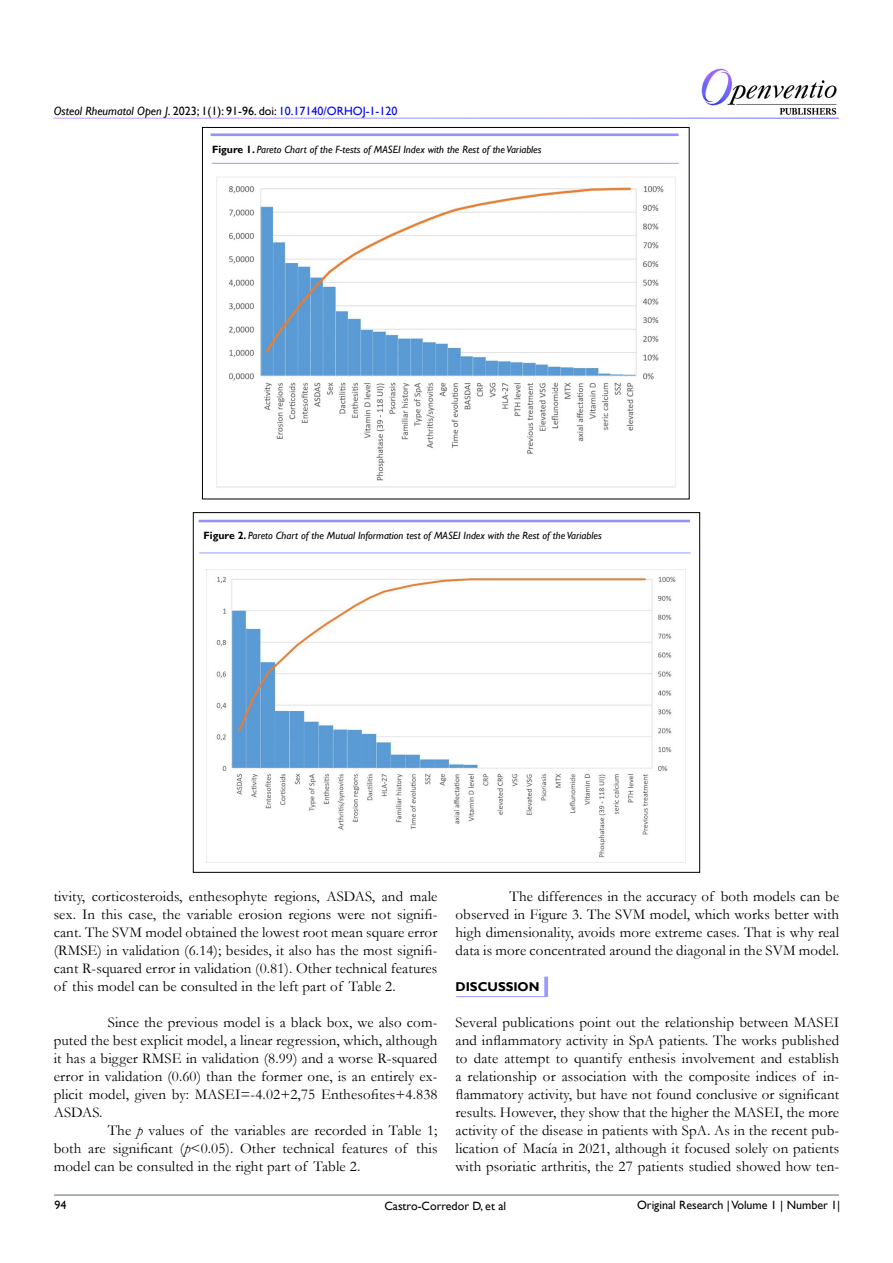
<style>
.page{position:relative;width:893px;height:1263px;background:#fff}
.page>*{position:absolute;margin:0;border:0;box-sizing:border-box;transform-origin:0 0}
.t1{font:15px/18px "Garamond";letter-spacing:.01em;color:#000;text-align:justify}
.t2{font:700 12.75px "Gill Sans";color:#000}
.t3{font:12px "Gill Sans";color:#000}
.t4{font:italic 10.5px "Gill Sans";color:#000}
.s1{font-style:italic}
.s2{color:#0000fa}
.s3{font-weight:700;font-style:normal}
</style>
<div class="page">
<img style="left:701px;top:68px;width:136px;height:46px">
<hr style="left:54px;top:1195px;width:785px;height:1px;background:#597068">
<img style="left:217px;top:176px;width:459px;height:312px">
<div style="left:197px;top:122px;width:493px;height:15px;background:#f6f1f3;opacity:.75"></div>
<hr style="left:212px;top:163px;width:467px;height:1px;background:#99f">
<img style="left:206px;top:569px;width:479px;height:293px">
<div style="left:185px;top:509px;width:518px;height:15px;background:#f6f1f3;opacity:.75"></div>
<hr style="left:199px;top:553px;width:491px;height:1px;background:#99f">
<hr style="left:456px;top:996px;width:92px;height:1px;background:#99f">
<svg style="left:544px;top:976px;width:4px;height:20px"></svg>
<p class="t3" style="left:54px;top:104px;width:345px"><span class="s1">Osteol Rheumatol Open J</span>. 2023; 1(1): 91-96. doi: <span class="s2">10.17140/ORHOJ-1-120</span></p>
<p class="t4" style="left:212px;top:143px;width:331px"><span class="s3">Figure 1.</span> Pareto Chart of the F-tests of MASEI Index with the Rest of the Variables</p>
<p class="t4" style="left:204px;top:530px;width:400px"><span class="s3">Figure 2.</span> Pareto Chart of the Mutual Information test of MASEI Index with the Rest of the Variables</p>
<p class="t1" style="left:54px;top:887px;width:385px">tivity, corticosteroids, enthesophyte regions, ASDAS, and male sex. In this case, the variable erosion regions were not signifi&shy;cant. The SVM model obtained the lowest root mean square error (RMSE) in validation (6.14); besides, it also has the most signifi&shy;cant R-squared error in validation (0.81). Other technical features of this model can be consulted in the left part of Table 2.</p>
<p class="t1" style="left:54px;top:1013px;width:385px;text-indent:54px">Since the previous model is a black box, we also com&shy;puted the best explicit model, a linear regression, which, although it has a bigger RMSE in validation (8.99) and a worse R-squared error in validation (0.60) than the former one, is an entirely ex&shy;plicit model, given by: MASEI=-4.02+2,75 Enthesofites+4.838<br>ASDAS.</p>
<p class="t1" style="left:54px;top:1121px;width:385px;text-indent:54px">The <span class="s1">p</span> values of the variables are recorded in Table 1; both are significant (<span class="s1">p</span>&lt;0.05). Other technical features of this model can be consulted in the right part of Table 2.</p>
<p class="t1" style="left:455px;top:887px;width:385px;text-indent:54px">The differences in the accuracy of both models can be observed in Figure 3. The SVM model, which works better with high dimensionality, avoids more extreme cases. That is why real data is more concentrated around the diagonal in the SVM model.</p>
<p class="t2" style="left:455px;top:979px;width:86px">DISCUSSION</p>
<p class="t1" style="left:455px;top:1013px;width:385px">Several publications point out the relationship between MASEI and inflammatory activity in SpA patients. The works published to date attempt to quantify enthesis involvement and establish a relationship or association with the composite indices of in&shy;flammatory activity, but have not found conclusive or significant results. However, they show that the higher the MASEI, the more activity of the disease in patients with SpA. As in the recent pub&shy;lication of Macía in 2021, although it focused solely on patients with psoriatic arthritis, the 27 patients studied showed how ten-</p>
<p class="t3" style="left:55px;top:1198px;width:13px">94</p>
<p class="t3" style="left:384px;top:1199px;width:123px">Castro-Corredor D, et al</p>
<p class="t3" style="left:637px;top:1198px;width:205px">Original Research | Volume 1 | Number 1|</p>
</div>
